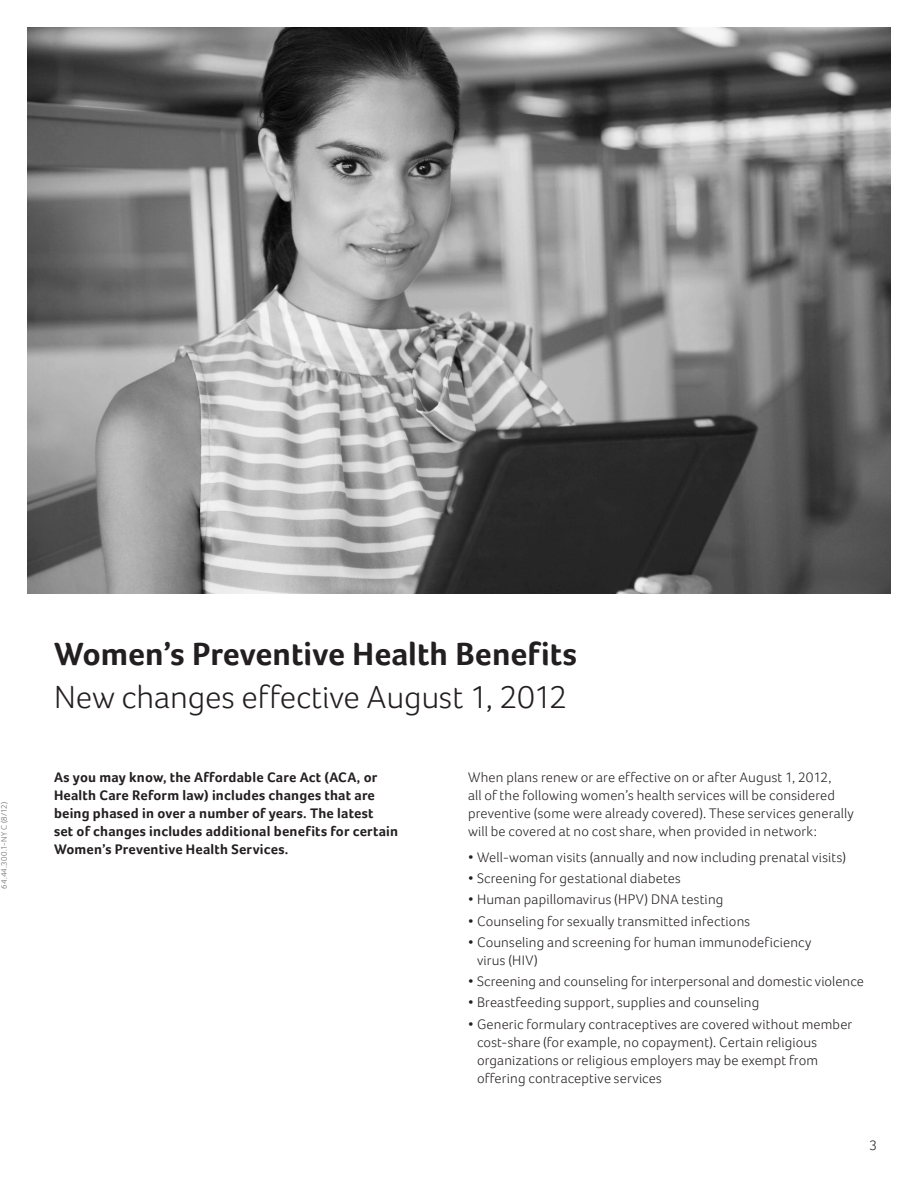
<style>
.page{position:relative;width:918px;height:1188px;background:#fff}
.page>*{position:absolute;margin:0;border:0;box-sizing:border-box;transform-origin:0 0}
.t1{font:700 33px "Foco";color:#231f20}
.t2{font:300 33px "Foco";letter-spacing:-.005em;color:#231f20}
.t3{font:300 14.25px/18px "Foco";letter-spacing:.01em;color:#231f20}
.t4{font:700 14.25px/18px "Foco";letter-spacing:.015em;color:#231f20}
.t5{font:300 8.25px "Foco";letter-spacing:.045em;color:#636466}
</style>
<div class="page">
<img style="left:27px;top:27px;width:864px;height:567px">
<p class="t5" style="left:-1px;top:889px;width:88px;rotate:-90deg">64.44.300.1-NY C (8/12)</p>
<h1 class="t1" style="left:54px;top:634px;width:525px">Women’s Preventive Health Benefits</h1>
<h1 class="t2" style="left:54px;top:678px;width:515px">New changes effective August 1, 2012</h1>
<p class="t4" style="left:54px;top:768px;width:346px">As you may know, the Affordable Care Act (ACA, or Health Care Reform law) includes changes that are being phased in over a number of years. The latest<br>set of changes includes additional benefits for certain Women’s Preventive Health Services.</p>
<p class="t3" style="left:468px;top:769px;width:387px">When plans renew or are effective on or after August 1, 2012,<br>all of the following women’s health services will be considered preventive (some were already covered). These services generally will be covered at no cost share, when provided in network:</p>
<p class="t3" style="left:468px;top:848px;width:380px">• Well-woman visits (annually and now including prenatal visits)</p>
<p class="t3" style="left:468px;top:869px;width:214px">• Screening for gestational diabetes</p>
<p class="t3" style="left:468px;top:891px;width:257px">• Human papillomavirus (HPV) DNA testing</p>
<p class="t3" style="left:468px;top:912px;width:284px">• Counseling for sexually transmitted infections</p>
<p class="t3" style="left:477px;top:933px;width:336px;text-indent:-9px">• Counseling and screening for human immunodeficiency virus (HIV)</p>
<p class="t3" style="left:468px;top:972px;width:398px">• Screening and counseling for interpersonal and domestic violence</p>
<p class="t3" style="left:468px;top:994px;width:293px">• Breastfeeding support, supplies and counseling</p>
<p class="t3" style="left:477px;top:1015px;width:377px;text-indent:-9px">• Generic formulary contraceptives are covered without member cost-share (for example, no copayment). Certain religious organizations or religious employers may be exempt from offering contraceptive services</p>
<p class="t3" style="left:869px;top:1136px;width:9px">3</p>
</div>
